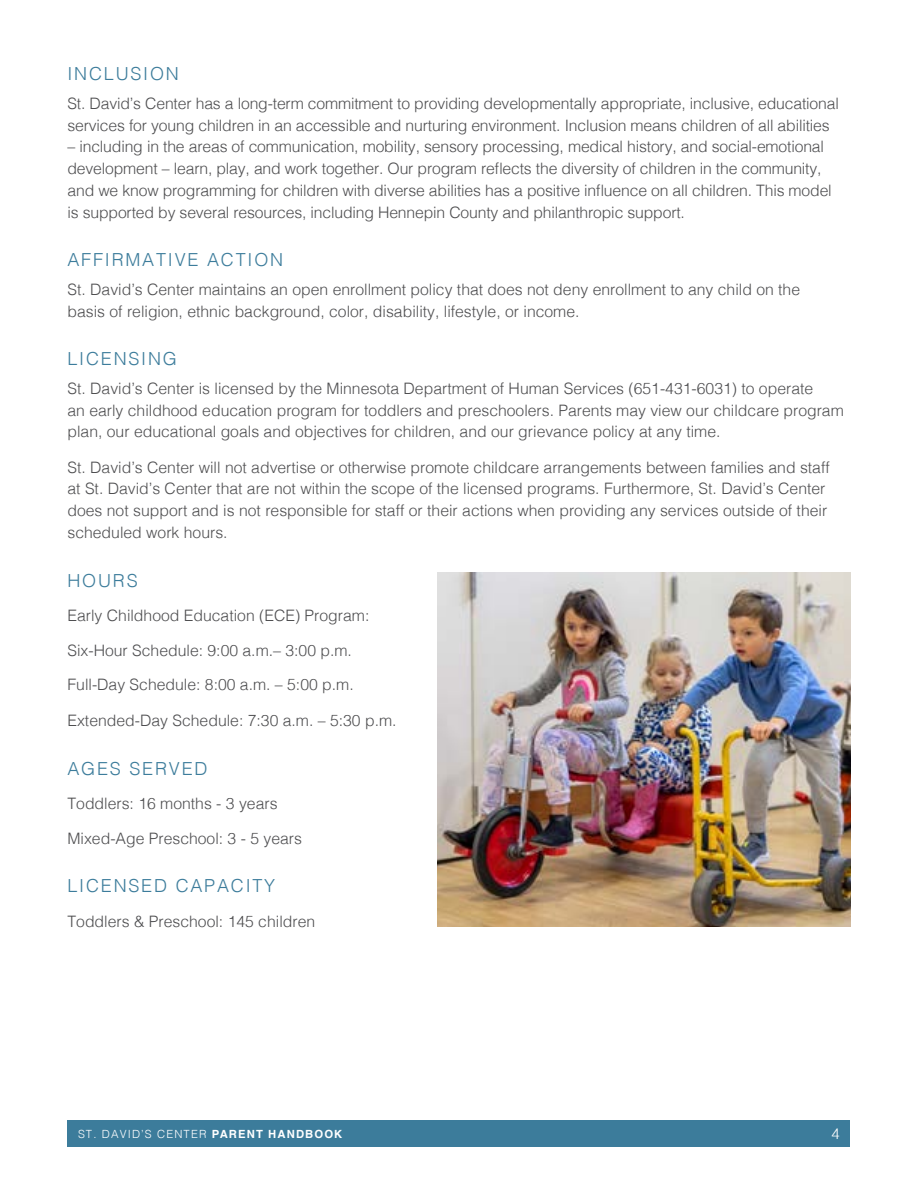
<style>
.page{position:relative;width:918px;height:1188px;background:#fff}
.page>*{position:absolute;margin:0;border:0;box-sizing:border-box;transform-origin:0 0}
.t1{font:300 18px "Helvetica";letter-spacing:.1em;color:#3c7c9b}
.t2{font:300 15.75px/21.8px "Helvetica";color:#4d4d4f}
.t3{font:300 15px "Helvetica";color:#fff}
.t4{font:300 11.25px "Helvetica";letter-spacing:.1em;color:#fff}
.s1{font-weight:700}
</style>
<div class="page">
<img style="left:437px;top:572px;width:413px;height:355px">
<div style="left:68px;top:1120px;width:782px;height:28px;background:#3c7c9b"></div>
<p class="t1" style="left:68px;top:59px;width:113px">INCLUSION</p>
<p class="t2" style="left:68px;top:91px;width:773px">St. David’s Center has a long-term commitment to providing developmentally appropriate, inclusive, educational services for young children in an accessible and nurturing environment. Inclusion means children of all abilities</p>
<p class="t2" style="left:68px;top:135px;width:766px">– including in the areas of communication, mobility, sensory processing, medical history, and social-emotional development – learn, play, and work together. Our program reflects the diversity of children in the community, and we know programming for children with diverse abilities has a positive influence on all children. This model is supported by several resources, including Hennepin County and philanthropic support.</p>
<p class="t1" style="left:68px;top:245px;width:217px">AFFIRMATIVE ACTION</p>
<p class="t2" style="left:68px;top:277px;width:734px">St. David’s Center maintains an open enrollment policy that does not deny enrollment to any child on the basis of religion, ethnic background, color, disability, lifestyle, or income.</p>
<p class="t1" style="left:68px;top:344px;width:111px">LICENSING</p>
<p class="t2" style="left:68px;top:376px;width:778px">St. David’s Center is licensed by the Minnesota Department of Human Services (651-431-6031) to operate<br>an early childhood education program for toddlers and preschoolers. Parents may view our childcare program plan, our educational goals and objectives for children, and our grievance policy at any time.</p>
<p class="t2" style="left:68px;top:455px;width:764px">St. David’s Center will not advertise or otherwise promote childcare arrangements between families and staff at St. David’s Center that are not within the scope of the licensed programs. Furthermore, St. David’s Center does not support and is not responsible for staff or their actions when providing any services outside of their scheduled work hours.</p>
<p class="t1" style="left:68px;top:565px;width:72px">HOURS</p>
<p class="t2" style="left:68px;top:597px;width:303px;line-height:34.5px">Early Childhood Education (ECE) Program:<br>Six-Hour Schedule: 9:00 a.m.– 3:00 p.m.<br>Full-Day Schedule: 8:00 a.m. – 5:00 p.m.</p>
<p class="t2" style="left:68px;top:708px;width:331px">Extended-Day Schedule: 7:30 a.m. – 5:30 p.m.</p>
<p class="t1" style="left:68px;top:753px;width:142px">AGES SERVED</p>
<p class="t2" style="left:68px;top:785px;width:236px;line-height:34.5px">Toddlers: 16 months - 3 years<br>Mixed-Age Preschool: 3 - 5 years</p>
<p class="t1" style="left:68px;top:871px;width:209px">LICENSED CAPACITY</p>
<p class="t2" style="left:68px;top:909px;width:249px">Toddlers &amp; Preschool: 145 children</p>
<p class="t4" style="left:78px;top:1125px;width:266px">ST. DAVID’S CENTER <span class="s1">PARENT HANDBOOK</span></p>
<p class="t3" style="left:832px;top:1121px;width:10px">4</p>
</div>
